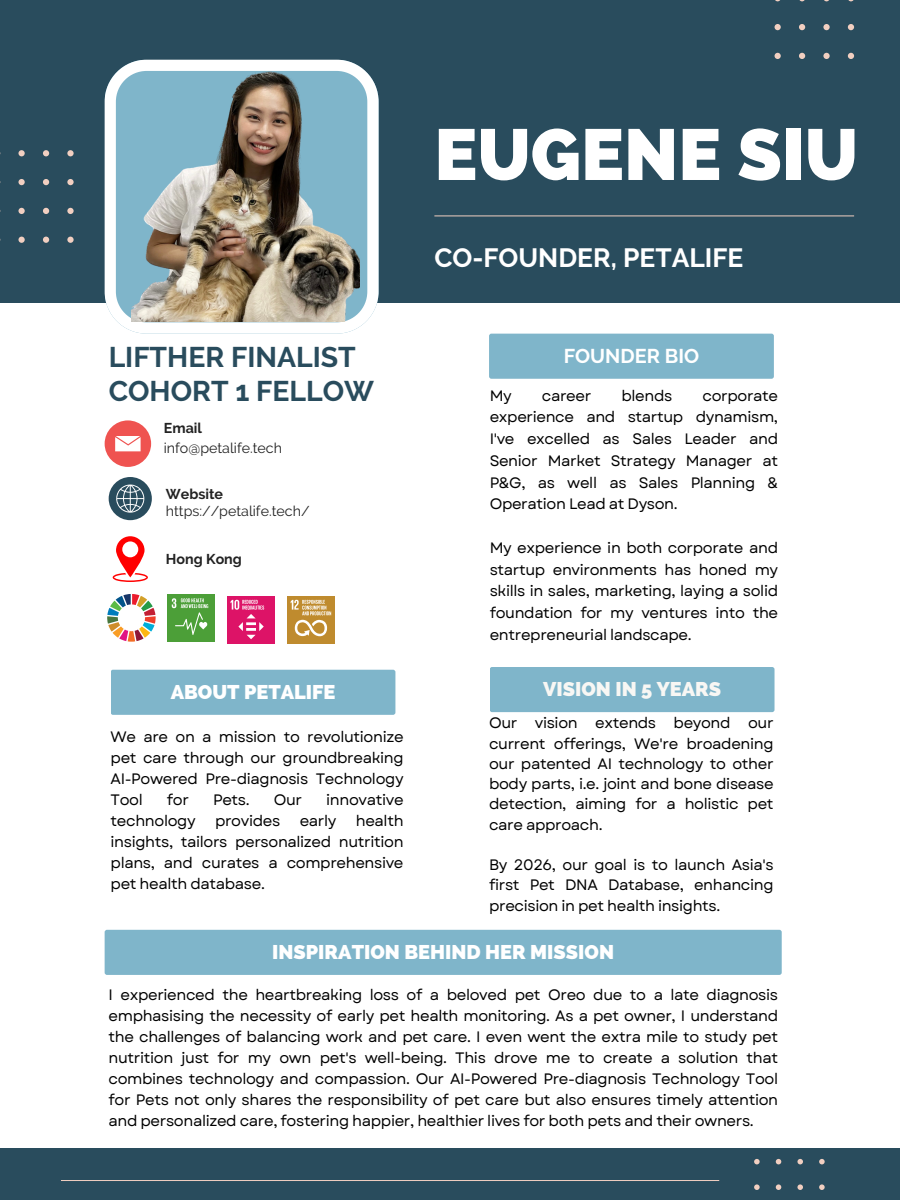
<style>
.page{position:relative;width:900px;height:1200px;background:#fff}
.page>*{position:absolute;margin:0;border:0;box-sizing:border-box;transform-origin:0 0}
.t1{font:800 72px "Raleway";color:#fff}
.t2{font:700 28.4px "Raleway";color:#294c5d}
.t3{font:700 26.4px "Raleway";color:#fff}
.t4{font:800 20px "Raleway";color:#f8f7f4}
.t5{font:700 20px "Raleway";color:#fff}
.t6{font:800 19.9px "Raleway";color:#fff}
.t7{font:15.1px/21px "Garet";letter-spacing:-.025em;color:#000;text-align:justify}
.t8{font:14.3px "Raleway";color:#222}
.t9{font:700 14.3px "Raleway";color:#222}
</style>
<div class="page">
<div style="left:0;top:0;width:900px;height:303px;background:#294c5d"></div>
<div style="left:0;top:1148px;width:900px;height:52px;background:#294c5d"></div>
<hr style="left:434px;top:216px;width:420px;height:1px;background:#f1cfc1">
<hr style="left:61px;top:1180px;width:658px;height:1px;background:#f1cfc1">
<svg style="left:775px;top:0;width:79px;height:59px"></svg>
<svg style="left:0;top:150px;width:74px;height:93px"></svg>
<svg style="left:754px;top:1159px;width:71px;height:31px"></svg>
<div style="left:490px;top:667px;width:285px;height:45px;background:#7fb5ca;border-radius:2px"></div>
<div style="left:111px;top:670px;width:284px;height:45px;background:#7fb5ca;border-radius:2px"></div>
<svg style="left:105px;top:60px;width:273px;height:273px"></svg>
<div style="left:489px;top:334px;width:285px;height:45px;background:#7fb5ca;border-radius:2px"></div>
<div style="left:105px;top:930px;width:677px;height:45px;background:#7fb5ca;border-radius:2px"></div>
<img style="left:132px;top:71px;width:228px;height:251px">
<div style="left:105px;top:420px;width:46px;height:47px;background:#ef5350;border-radius:50%"></div>
<svg style="left:115px;top:436px;width:26px;height:15px"></svg>
<svg style="left:109px;top:477px;width:43px;height:43px"></svg>
<svg style="left:113px;top:536px;width:35px;height:46px"></svg>
<svg style="left:107px;top:594px;width:49px;height:48px"></svg>
<div style="left:167px;top:594px;width:48px;height:48px;background:#4c9f38"></div>
<svg style="left:172px;top:598px;width:36px;height:37px"></svg>
<div style="left:287px;top:596px;width:48px;height:48px;background:#bf8b2e"></div>
<svg style="left:291px;top:600px;width:40px;height:36px"></svg>
<div style="left:227px;top:596px;width:48px;height:48px;background:#dd1367"></div>
<svg style="left:231px;top:600px;width:33px;height:39px"></svg>
<h4 class="t1" style="left:434px;top:112px;width:425px">EUGENE SIU</h4>
<p class="t2" style="left:109px;top:341px;width:249px">LIFTHER FINALIST</p>
<h4 class="t2" style="left:109px;top:374px;width:267px">COHORT 1 FELLOW</h4>
<h2 class="t9" style="left:164px;top:419px;width:40px">Email</h2>
<h2 class="t8" style="left:164px;top:439px;width:120px">info@petalife.tech</h2>
<p class="t9" style="left:166px;top:486px;width:59px">Website</p>
<h3 class="t8" style="left:166px;top:502px;width:145px">https://petalife.tech/</h3>
<p class="t9" style="left:166px;top:551px;width:78px">Hong Kong</p>
<h4 class="t3" style="left:434px;top:242px;width:310px">CO-FOUNDER, PETALIFE</h4>
<h2 class="t5" style="left:564px;top:344px;width:137px">FOUNDER BIO</h2>
<p class="t7" style="left:490px;top:385px;width:24px">My</p>
<p class="t7" style="left:542px;top:385px;width:51px">career</p>
<p class="t7" style="left:621px;top:385px;width:52px">blends</p>
<p class="t7" style="left:490px;top:384px;width:290px;line-height:21.8px;text-indent:213px">corporate experience and startup dynamism, I've excelled as Sales Leader and Senior Market Strategy Manager at P&amp;G, as well as Sales Planning &amp; Operation Lead at Dyson.</p>
<h1 class="t7" style="left:490px;top:537px;width:290px;line-height:21.8px">My experience in both corporate and startup environments has honed my skills in sales, marketing, laying a solid foundation for my ventures into the entrepreneurial landscape.</h1>
<p class="t6" style="left:171px;top:680px;width:166px">ABOUT PETALIFE</p>
<p class="t4" style="left:543px;top:677px;width:180px">VISION IN 5 YEARS</p>
<p class="t7" style="left:111px;top:726px;width:295px">We are on a mission to revolutionize pet care through our groundbreaking AI-Powered Pre-diagnosis Technology Tool</p>
<p class="t7" style="left:167px;top:789px;width:24px">for</p>
<p class="t7" style="left:213px;top:789px;width:38px">Pets.</p>
<p class="t7" style="left:274px;top:789px;width:30px">Our</p>
<p class="t7" style="left:326px;top:789px;width:79px">innovative</p>
<p class="t7" style="left:111px;top:810px;width:87px">technology</p>
<p class="t7" style="left:215px;top:810px;width:67px">provides</p>
<p class="t7" style="left:300px;top:810px;width:38px">early</p>
<p class="t7" style="left:111px;top:810px;width:295px;text-indent:245px">health insights, tailors personalized nutrition plans, and curates a comprehensive pet health database.</p>
<p class="t7" style="left:489px;top:713px;width:286px;line-height:20.2px">Our vision extends beyond our current offerings, We're broadening our patented AI technology to other body parts, i.e. joint and bone disease detection, aiming for a holistic pet care approach.</p>
<p class="t7" style="left:489px;top:855px;width:286px;line-height:20.2px">By 2026, our goal is to launch Asia's first Pet DNA Database, enhancing precision in pet health insights.</p>
<p class="t6" style="left:272px;top:940px;width:343px">INSPIRATION BEHIND HER MISSION</p>
<p class="t7" style="left:109px;top:984px;width:671px">I experienced the heartbreaking loss of a beloved pet Oreo due to a late diagnosis emphasising the necessity of early pet health monitoring. As a pet owner, I understand the challenges of balancing work and pet care. I even went the extra mile to study pet nutrition just for my own pet's well-being. This drove me to create a solution that combines technology and compassion. Our AI-Powered Pre-diagnosis Technology Tool for Pets not only shares the responsibility of pet care but also ensures timely attention and personalized care, fostering happier, healthier lives for both pets and their owners.</p>
</div>
